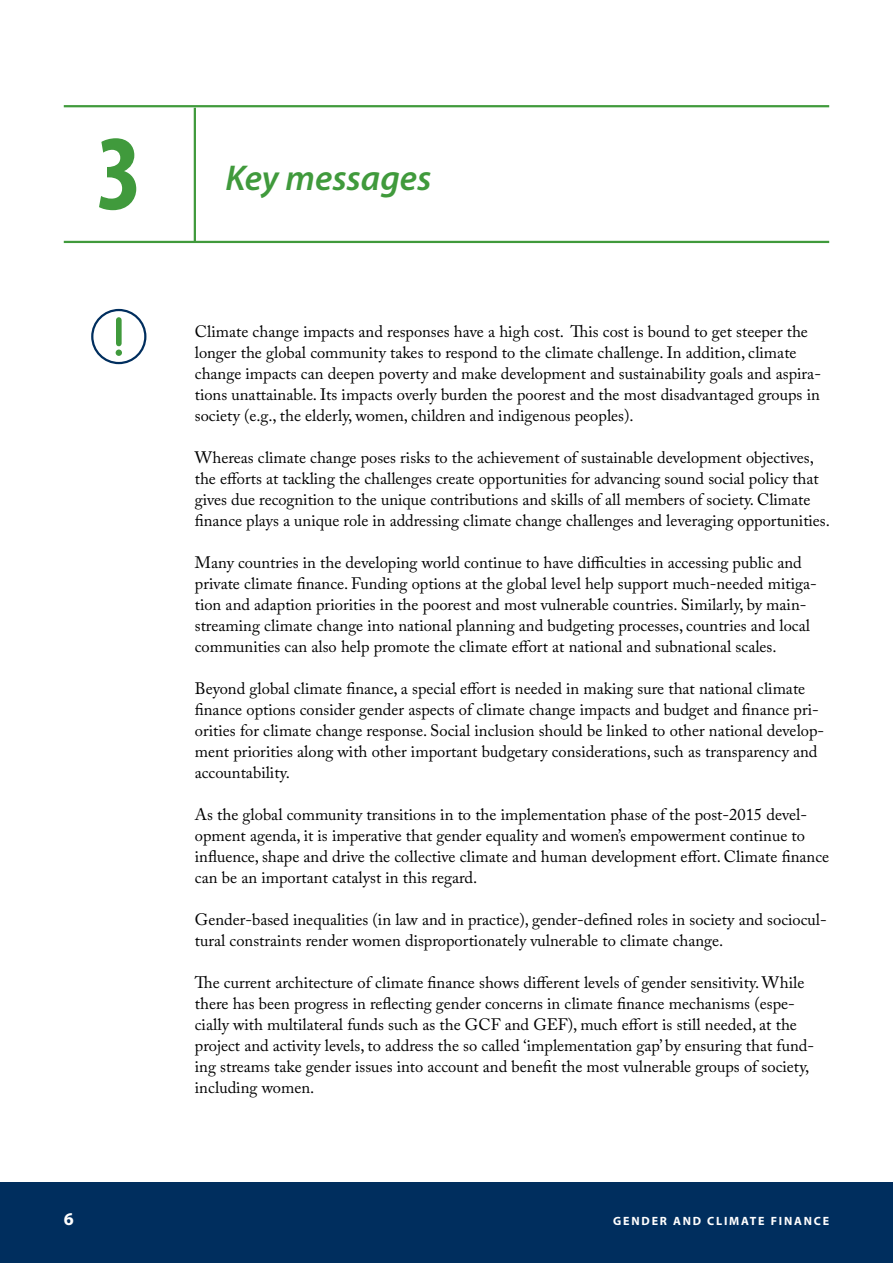
<style>
.page{position:relative;width:893px;height:1263px;background:#fff}
.page>*{position:absolute;margin:0;border:0;box-sizing:border-box;transform-origin:0 0}
.t1{font:700 condensed 108px "Myriad Pro";color:#409a3c}
.t2{font:italic 600 36px "Myriad Pro";color:#409a3c}
.t3{font:700 18px "Myriad Pro";color:#fff}
.t4{font:16.5px/21px "Adobe Caslon Pro";color:#000}
.t5{font:700 12px "Myriad Pro";letter-spacing:.15em;color:#fff}
</style>
<div class="page">
<div style="left:0;top:1182px;width:893px;height:81px;background:#002e5e"></div>
<hr style="left:64px;top:105px;width:765px;height:2px;background:#409a3c">
<hr style="left:64px;top:241px;width:765px;height:2px;background:#409a3c">
<hr style="left:194px;top:108px;width:2px;height:134px;background:#409a3c">
<div style="left:91px;top:309px;width:55px;height:55px;border:2px solid #002e5e;border-radius:50%"></div>
<div style="left:116px;top:320px;width:6px;height:23px;background:#409a3c"></div>
<div style="left:116px;top:349px;width:6px;height:7px;background:#409a3c;border-radius:50%"></div>
<h1 class="t1" style="left:96px;top:106px;width:48px">3</h1>
<h2 class="t2" style="left:225px;top:155px;width:208px">Key messages</h2>
<p class="t4" style="left:195px;top:320px;width:628px">Climate change impacts and responses have a high cost. This cost is bound to get steeper the longer the global community takes to respond to the climate challenge. In addition, climate change impacts can deepen poverty and make development and sustainability goals and aspira&shy;tions unattainable. Its impacts overly burden the poorest and the most disadvantaged groups in society (e.g., the elderly, women, children and indigenous peoples).</p>
<p class="t4" style="left:195px;top:446px;width:637px">Whereas climate change poses risks to the achievement of sustainable development objectives, the efforts at tackling the challenges create opportunities for advancing sound social policy that gives due recognition to the unique contributions and skills of all members of society. Climate finance plays a unique role in addressing climate change challenges and leveraging opportunities.</p>
<p class="t4" style="left:195px;top:551px;width:623px">Many countries in the developing world continue to have difficulties in accessing public and private climate finance. Funding options at the global level help support much-needed mitiga&shy;tion and adaption priorities in the poorest and most vulnerable countries. Similarly, by main&shy;streaming climate change into national planning and budgeting processes, countries and local communities can also help promote the climate effort at national and subnational scales.</p>
<p class="t4" style="left:195px;top:677px;width:631px">Beyond global climate finance, a special effort is needed in making sure that national climate finance options consider gender aspects of climate change impacts and budget and finance pri&shy;orities for climate change response. Social inclusion should be linked to other national develop&shy;ment priorities along with other important budgetary considerations, such as transparency and accountability.</p>
<p class="t4" style="left:195px;top:803px;width:636px">As the global community transitions in to the implementation phase of the post-2015 devel&shy;opment agenda, it is imperative that gender equality and women’s empowerment continue to influence, shape and drive the collective climate and human development effort. Climate finance can be an important catalyst in this regard.</p>
<p class="t4" style="left:195px;top:908px;width:633px">Gender-based inequalities (in law and in practice), gender-defined roles in society and sociocul&shy;tural constraints render women disproportionately vulnerable to climate change.</p>
<p class="t4" style="left:195px;top:971px;width:621px">The current architecture of climate finance shows different levels of gender sensitivity. While there has been progress in reflecting gender concerns in climate finance mechanisms (espe&shy;cially with multilateral funds such as the GCF and GEF), much effort is still needed, at the project and activity levels, to address the so called ‘implementation gap’ by ensuring that fund&shy;ing streams take gender issues into account and benefit the most vulnerable groups of society, including women.</p>
<p class="t3" style="left:64px;top:1207px;width:11px">6</p>
<p class="t5" style="left:613px;top:1213px;width:217px">GENDER AND CLIMATE FINANCE</p>
</div>
